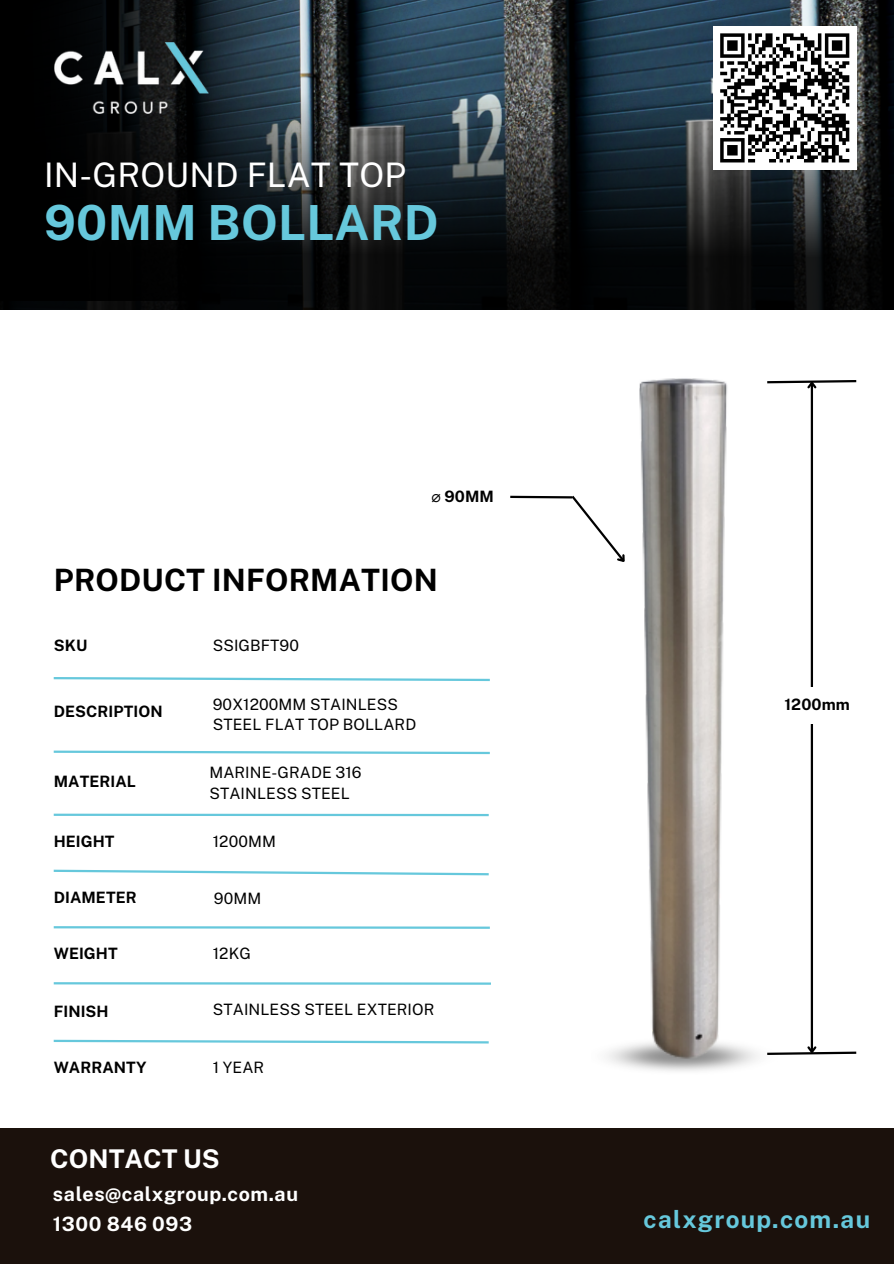
<style>
.page{position:relative;width:894px;height:1264px;background:#fff}
.page>*{position:absolute;margin:0;border:0;box-sizing:border-box;transform-origin:0 0}
.t1{font:700 48.3px "Public Sans";letter-spacing:.005em;color:#66c8dc}
.t2{font:33.75px "Public Sans";letter-spacing:.005em;color:#fff}
.t3{font:700 30.75px "Public Sans";letter-spacing:.005em;color:#000}
.t4{font:700 25.8px "Public Sans";color:#fff}
.t5{font:700 24.3px "Public Sans";letter-spacing:.05em;color:#66c8dc}
.t6{font:700 19.65px "Public Sans";letter-spacing:.025em;color:#fff}
.t7{font:15.6px/20.2px "Public Sans";letter-spacing:.005em;color:#000}
.t8{font:700 15.6px "Public Sans";letter-spacing:.005em;color:#000}
.s1{font-family:"DejaVu Sans";font-weight:400}
</style>
<div class="page">
<svg style="left:0;top:0;width:893px;height:309px;background:#1f282f"></svg>
<img style="left:0;top:0;width:352px;height:300px">
<img style="left:625px;top:378px;width:126px;height:695px">
<hr style="left:810px;top:383px;width:2px;height:668px;background:#000">
<svg style="left:767px;top:380px;width:90px;height:10px"></svg>
<svg style="left:764px;top:1044px;width:93px;height:12px"></svg>
<div style="left:749px;top:687px;width:144px;height:36px;background:#fff"></div>
<svg style="left:510px;top:493px;width:120px;height:75px"></svg>
<img style="left:40px;top:29px;width:183px;height:99px">
<div style="left:0;top:1128px;width:893px;height:135px;background:#1b110c"></div>
<svg style="left:53px;top:750px;width:437px;height:5px"></svg>
<hr style="left:54px;top:813px;width:434px;height:3px;background:#66c8dc">
<svg style="left:53px;top:869px;width:436px;height:7px"></svg>
<hr style="left:54px;top:926px;width:435px;height:2px;background:#66c8dc">
<hr style="left:54px;top:982px;width:437px;height:2px;background:#66c8dc">
<svg style="left:53px;top:677px;width:437px;height:5px"></svg>
<svg style="left:53px;top:1039px;width:436px;height:5px"></svg>
<div style="left:713px;top:26px;width:143px;height:143px;background:#fff"></div>
<svg style="left:720px;top:33px;width:130px;height:130px"></svg>
<h2 class="t2" style="left:44px;top:155px;width:363px">IN-GROUND FLAT TOP</h2>
<h1 class="t1" style="left:44px;top:194px;width:396px">90MM BOLLARD</h1>
<p class="t8" style="left:431px;top:487px;width:64px"><span class="s1">⌀</span> 90MM</p>
<h3 class="t3" style="left:54px;top:562px;width:385px">PRODUCT INFORMATION</h3>
<p class="t8" style="left:54px;top:636px;width:35px">SKU</p>
<p class="t7" style="left:213px;top:635px;width:88px">SSIGBFT90</p>
<p class="t8" style="left:54px;top:702px;width:110px">DESCRIPTION</p>
<p class="t7" style="left:213px;top:694px;width:205px">90X1200MM STAINLESS<br>STEEL FLAT TOP BOLLARD</p>
<p class="t8" style="left:54px;top:772px;width:84px">MATERIAL</p>
<p class="t7" style="left:209px;top:762px;width:154px">MARINE-GRADE 316<br>STAINLESS STEEL</p>
<p class="t8" style="left:54px;top:831px;width:62px">HEIGHT</p>
<p class="t7" style="left:213px;top:831px;width:65px">1200MM</p>
<p class="t8" style="left:54px;top:888px;width:84px">DIAMETER</p>
<p class="t7" style="left:214px;top:887px;width:49px">90MM</p>
<p class="t8" style="left:54px;top:944px;width:65px">WEIGHT</p>
<p class="t7" style="left:213px;top:943px;width:40px">12KG</p>
<p class="t8" style="left:54px;top:1001px;width:56px">FINISH</p>
<p class="t7" style="left:213px;top:999px;width:223px">STAINLESS STEEL EXTERIOR</p>
<p class="t8" style="left:54px;top:1057px;width:94px">WARRANTY</p>
<p class="t7" style="left:213px;top:1057px;width:53px">1 YEAR</p>
<h3 class="t4" style="left:50px;top:1142px;width:171px">CONTACT US</h3>
<p class="t6" style="left:53px;top:1182px;width:246px">sales@calxgroup.com.au</p>
<p class="t6" style="left:53px;top:1212px;width:141px">1300 846 093</p>
<p class="t8" style="left:784px;top:695px;width:67px">1200mm</p>
<h3 class="t5" style="left:643px;top:1205px;width:228px">calxgroup.com.au</h3>
</div>
